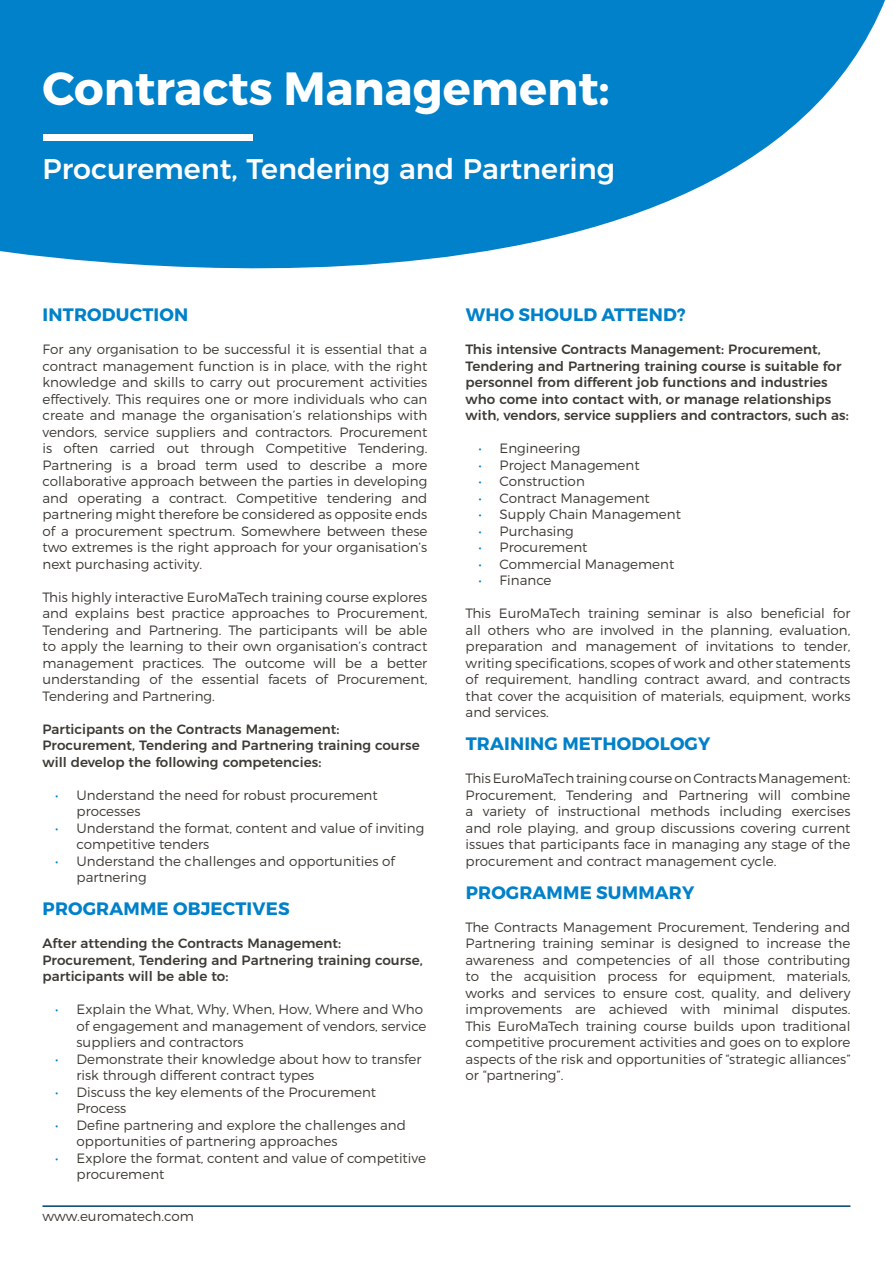
<style>
.page{position:relative;width:893px;height:1263px;background:#fff}
.page>*{position:absolute;margin:0;border:0;box-sizing:border-box;transform-origin:0 0}
.t1{font:700 46.5px "Montserrat";color:#fff}
.t2{font:500 28.5px "Montserrat";color:#fff}
.t3{font:700 18px "Montserrat";letter-spacing:.01em;color:#0081c9}
.t4{font:300 13.5px/16.5px "Montserrat";color:#3e3a35}
.t5{font:500 13.5px/16.5px "Montserrat";color:#3e3a35}
.s1{color:#0081c9}
</style>
<div class="page">
<svg style="left:0;top:0;width:782px;height:269px;background:#188dce"></svg>
<svg style="left:782px;top:0;width:103px;height:136px"></svg>
<div style="left:43px;top:134px;width:210px;height:7px;background:#fff"></div>
<hr style="left:43px;top:1205px;width:807px;height:2px;background:#00416b">
<h1 class="t1" style="left:43px;top:59px;width:569px">Contracts Management:</h1>
<h2 class="t2" style="left:43px;top:146px;width:574px">Procurement, Tendering and Partnering</h2>
<h3 class="t3" style="left:43px;top:303px;width:147px">INTRODUCTION</h3>
<p class="t4" style="left:43px;top:341px;width:386px;text-align:justify">For any organisation to be successful it is essential that a contract management function is in place, with the right knowledge and skills to carry out procurement activities effectively. This requires one or more individuals who can create and manage the organisation’s relationships with vendors, service suppliers and contractors. Procurement is often carried out through Competitive Tendering.<br>Partnering is a broad term used to describe a more collaborative approach between the parties in developing and operating a contract. Competitive tendering and partnering might therefore be considered as opposite ends of a procurement spectrum. Somewhere between these two extremes is the right approach for your organisation’s next purchasing activity.</p>
<p class="t4" style="left:43px;top:588px;width:386px;text-align:justify">This highly interactive EuroMaTech training course explores and explains best practice approaches to Procurement, Tendering and Partnering. The participants will be able to apply the learning to their own organisation’s contract management practices. The outcome will be a better understanding of the essential facets of Procurement, Tendering and Partnering.</p>
<p class="t5" style="left:43px;top:719px;width:379px">Participants on the Contracts Management:<br>Procurement, Tendering and Partnering training course will develop the following competencies:</p>
<p class="t4" style="left:77px;top:786px;width:303px;text-indent:-21px"><span class="s1">•</span> Understand the need for robust procurement processes</p>
<p class="t4" style="left:77px;top:819px;width:349px;text-indent:-21px"><span class="s1">•</span> Understand the format, content and value of inviting competitive tenders</p>
<p class="t4" style="left:77px;top:852px;width:320px;text-indent:-21px"><span class="s1">•</span> Understand the challenges and opportunities of partnering</p>
<h3 class="t3" style="left:43px;top:897px;width:249px">PROGRAMME OBJECTIVES</h3>
<p class="t5" style="left:43px;top:934px;width:382px">After attending the Contracts Management:<br>Procurement, Tendering and Partnering training course, participants will be able to:</p>
<p class="t4" style="left:77px;top:1001px;width:351px;text-indent:-21px"><span class="s1">•</span> Explain the What, Why, When, How, Where and Who of engagement and management of vendors, service suppliers and contractors</p>
<p class="t4" style="left:77px;top:1050px;width:346px;text-indent:-21px"><span class="s1">•</span> Demonstrate their knowledge about how to transfer risk through different contract types</p>
<p class="t4" style="left:77px;top:1083px;width:301px;text-indent:-21px"><span class="s1">•</span> Discuss the key elements of the Procurement<br>Process</p>
<p class="t4" style="left:77px;top:1116px;width:331px;text-indent:-21px"><span class="s1">•</span> Define partnering and explore the challenges and opportunities of partnering approaches</p>
<p class="t4" style="left:77px;top:1149px;width:351px;text-indent:-21px"><span class="s1">•</span> Explore the format, content and value of competitive procurement</p>
<p class="t4" style="left:43px;top:1208px;width:153px">www.euromatech.com</p>
<h3 class="t3" style="left:466px;top:303px;width:221px">WHO SHOULD ATTEND?</h3>
<p class="t5" style="left:466px;top:340px;width:385px">This intensive Contracts Management: Procurement, Tendering and Partnering training course is suitable for personnel from different job functions and industries who come into contact with, or manage relationships with, vendors, service suppliers and contractors, such as:</p>
<p class="t4" style="left:478px;top:440px;width:103px"><span class="s1">•</span> Engineering</p>
<p class="t4" style="left:478px;top:456px;width:163px"><span class="s1">•</span> Project Management</p>
<p class="t4" style="left:478px;top:473px;width:108px"><span class="s1">•</span> Construction</p>
<p class="t4" style="left:478px;top:489px;width:173px"><span class="s1">•</span> Contract Management</p>
<p class="t4" style="left:478px;top:506px;width:204px"><span class="s1">•</span> Supply Chain Management</p>
<p class="t4" style="left:478px;top:522px;width:97px"><span class="s1">•</span> Purchasing</p>
<p class="t4" style="left:478px;top:539px;width:111px"><span class="s1">•</span> Procurement</p>
<p class="t4" style="left:478px;top:555px;width:197px"><span class="s1">•</span> Commercial Management</p>
<p class="t4" style="left:478px;top:572px;width:75px"><span class="s1">•</span> Finance</p>
<p class="t4" style="left:466px;top:605px;width:386px;text-align:justify">This EuroMaTech training seminar is also beneficial for all others who are involved in the planning, evaluation, preparation and management of invitations to tender, writing specifications, scopes of work and other statements of requirement, handling contract award, and contracts that cover the acquisition of materials, equipment, works and services.</p>
<h3 class="t3" style="left:466px;top:732px;width:246px">TRAINING METHODOLOGY</h3>
<p class="t4" style="left:466px;top:770px;width:386px;text-align:justify">This EuroMaTech training course on Contracts Management:<br>Procurement, Tendering and Partnering will combine a variety of instructional methods including exercises and role playing, and group discussions covering current issues that participants face in managing any stage of the procurement and contract management cycle.</p>
<h3 class="t3" style="left:466px;top:881px;width:230px">PROGRAMME SUMMARY</h3>
<p class="t4" style="left:466px;top:918px;width:386px;text-align:justify">The Contracts Management Procurement, Tendering and Partnering training seminar is designed to increase the awareness and competencies of all those contributing to the acquisition process for equipment, materials, works and services to ensure cost, quality, and delivery improvements are achieved with minimal disputes.<br>This EuroMaTech training course builds upon traditional competitive procurement activities and goes on to explore aspects of the risk and opportunities of “strategic alliances” or “partnering”.</p>
</div>
